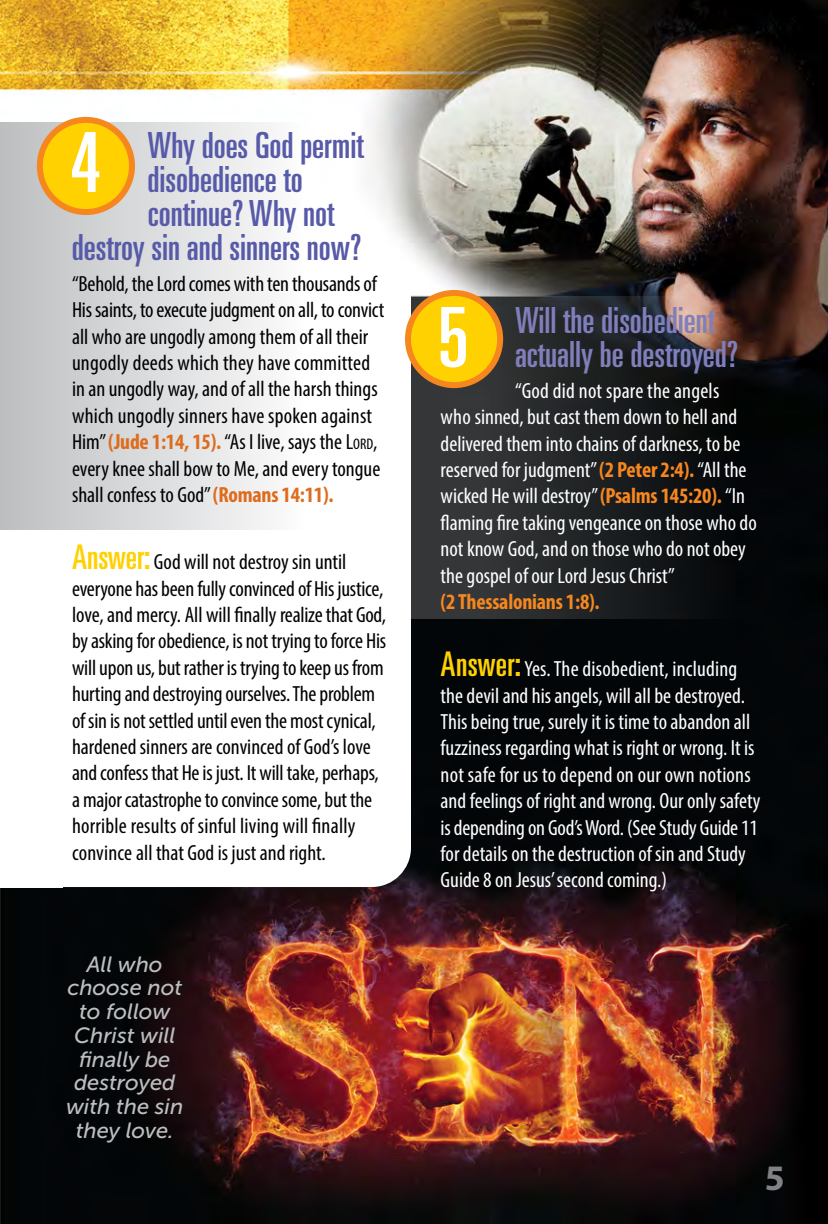
<style>
.page{position:relative;width:828px;height:1224px;background:#fff}
.page>*{position:absolute;margin:0;border:0;box-sizing:border-box;transform-origin:0 0}
.Question_Header{font:ultra-condensed 83px "Univers";color:#fff}
.Question_Header-2{font:ultra-condensed 36px "Univers";color:#575aa8}
.Question_Header-3{font:ultra-condensed 36px/34px "Univers";color:#817ebc}
.t1{font:700 36px "Myriad Pro";color:#808285}
.Answer_Copy{font:condensed 22px/26.4px "Myriad Pro";letter-spacing:-.01em;color:#000}
.Answer_Copy-2{font:condensed 22px/26.4px "Myriad Pro";color:#fff}
.Below_Question{font:condensed 22px/26.4px "Myriad Pro";color:#000}
.Below_Question-2{font:condensed 22px/26.4px "Myriad Pro";color:#fff}
.Callout{font:italic 22px/23.8px "Museo Sans 500";color:#bcbec0;text-align:center}
.s1{font-weight:700;color:#dd6c1d}
.s2{font-style:inherit}
.s3{font-size:15.4px}
.s4{font-family:"Univers";font-stretch:ultra-condensed;font-size:34px;color:#ffd100}
.s5{font-weight:700;color:#f6871f}
</style>
<div class="page">
<img style="left:1px;top:0;width:827px;height:1224px">
<img style="left:0;top:0;width:1px;height:1224px">
<svg style="left:411px;top:297px;width:417px;height:322px"></svg>
<img style="left:0;top:0;width:1px;height:90px">
<div style="left:0;top:292px;width:411px;height:416px;background:#fff"></div>
<div style="left:0;top:123px;width:302px;height:407px;background:linear-gradient(to right,#bcbdbf,#fbfbfc)"></div>
<div style="left:40px;top:120px;width:92px;height:92px;background:#ffd100;border-radius:50%"></div>
<div style="left:37px;top:117px;width:98px;height:98px;border:6px solid #f6871f;border-radius:50%"></div>
<div style="left:408px;top:293px;width:92px;height:92px;background:#ffd100;border-radius:50%"></div>
<div style="left:405px;top:290px;width:98px;height:98px;border:6px solid #f6871f;border-radius:50%"></div>
<div style="left:0;top:648px;width:411px;height:239px;background:#fff;border-radius:39px"></div>
<div style="left:0;top:648px;width:63px;height:239px;background:#fff"></div>
<p class="Question_Header" style="left:70px;top:115px;width:32px">4</p>
<p class="Question_Header-2" style="left:147px;top:125px;width:218px">Why does God permit</p>
<p class="Question_Header-2" style="left:147px;top:159px;width:157px">disobedience to</p>
<p class="Question_Header-2" style="left:148px;top:193px;width:188px">continue? Why not</p>
<p class="Question_Header-2" style="left:72px;top:227px;width:291px">destroy sin and sinners now?</p>
<p class="Below_Question" style="left:72px;top:270px;width:314px">“Behold, the Lord comes with ten thousands of His saints, to execute judgment on all, to convict all who are ungodly among them of all their ungodly deeds which they have committed in an ungodly way, and of all the harsh things which ungodly sinners have spoken against Him” <span class="s1">(Jude 1:14, 15).</span>“As I live, says the <span class="s2">L</span><span class="s3">ord</span>, every knee shall bow to Me, and every tongue shall confess to God” <span class="s1">(Romans 14:11).</span></p>
<p class="Answer_Copy" style="left:72px;top:548px;width:316px"><span class="s4">Answer:</span> God will not destroy sin until everyone has been fully convinced of His justice, love, and mercy. All will finally realize that God, by asking for obedience, is not trying to force His will upon us, but rather is trying to keep us from hurting and destroying ourselves. The problem of sin is not settled until even the most cynical, hardened sinners are convinced of God’s love and confess that He is just. It will take, perhaps, a major catastrophe to convince some, but the horrible results of sinful living will finally convince all that God is just and right.</p>
<p class="Callout" style="left:66px;top:952px;width:119px">All who choose not to follow<br>Christ will finally be destroyed with the sin they love.</p>
<p class="Question_Header" style="left:438px;top:290px;width:32px">5</p>
<p class="Question_Header-3" style="left:515px;top:303px;width:224px">Will the disobedient actually be destroyed?</p>
<p class="Below_Question-2" style="left:441px;top:377px;width:318px;text-indent:74px">“God did not spare the angels<br>who sinned, but cast them down to hell and delivered them into chains of darkness, to be reserved for judgment” <span class="s5">(2 Peter 2:4).</span>“All the wicked He will destroy” <span class="s5">(Psalms 145:20).</span>“In flaming fire taking vengeance on those who do not know God, and on those who do not obey the gospel of our Lord Jesus Christ”<br><span class="s5">(2 Thessalonians 1:8).</span></p>
<p class="Answer_Copy-2" style="left:441px;top:655px;width:321px"><span class="s4">Answer:</span> Yes. The disobedient, including the devil and his angels, will all be destroyed.<br>This being true, surely it is time to abandon all fuzziness regarding what is right or wrong. It is not safe for us to depend on our own notions and feelings of right and wrong. Our only safety is depending on God’s Word. (See Study Guide 11 for details on the destruction of sin and Study Guide 8 on Jesus’ second coming.)</p>
<p class="t1" style="left:765px;top:1155px;width:21px">5</p>
</div>
